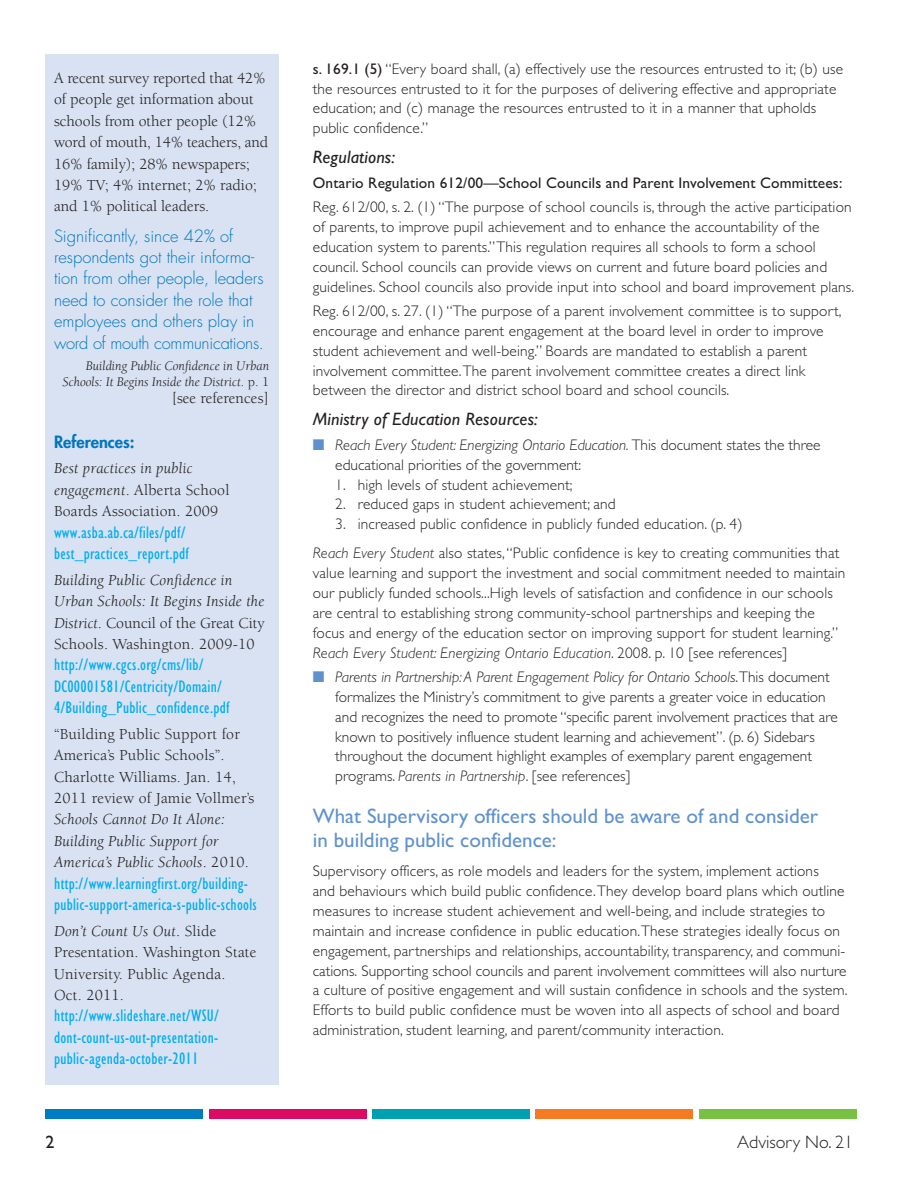
<style>
.page{position:relative;width:918px;height:1188px;background:#fff}
.page>*{position:absolute;margin:0;border:0;box-sizing:border-box;transform-origin:0 0}
.t1{font:21px/24px "Gill Sans";color:#5f92cd}
.t2{font:italic 18px "Gill Sans";letter-spacing:.01em;color:#231f20}
.t3{font:300 18px "Gill Sans";color:#231f20}
.t4{font:18px "Gill Sans";color:#231f20}
.t5{font:condensed 17.25px/21.3px "Gill Sans";letter-spacing:.015em;color:#00aeef}
.t6{font:300 16.5px/21.3px "Futura";color:#0076be}
.t7{font:800 16.5px "Futura";color:#0076be}
.t8{font:15.75px/21.3px "Berkeley";letter-spacing:.015em;color:#231f20}
.t9{font:italic 15.75px/21.3px "Berkeley";letter-spacing:.015em;color:#231f20}
.t10{font:300 15.3px/20px "Gill Sans";letter-spacing:.01em;color:#231f20}
.t11{font:15.3px "Gill Sans";letter-spacing:.01em;color:#231f20}
.t12{font:italic 13.5px/16.5px "Berkeley";color:#231f20;text-align:right}
.s1{font-style:normal}
.s2{font-style:italic}
.s3{font-weight:400}
.s4{color:#5f92cd}
</style>
<div class="page">
<div style="left:46px;top:1109px;width:157px;height:10px;background:#007cc2"></div>
<div style="left:209px;top:1109px;width:157px;height:10px;background:#db0a62"></div>
<div style="left:373px;top:1109px;width:157px;height:10px;background:#00a0b0"></div>
<div style="left:536px;top:1109px;width:157px;height:10px;background:#f47b21"></div>
<div style="left:699px;top:1109px;width:157px;height:10px;background:#79c142"></div>
<div style="left:45px;top:54px;width:234px;height:1030px;background:#d8e2f2"></div>
<p class="t8" style="left:54px;top:69px;width:216px">A recent survey reported that 42% of people get information about schools from other people (12% word of mouth, 14% teachers, and<br>16% family); 28% newspapers;<br>19% TV; 4% internet; 2% radio; and 1% political leaders.</p>
<p class="t6" style="left:54px;top:226px;width:212px">Significantly, since 42% of respondents got their informa&shy;tion from other people, leaders need to consider the role that employees and others play in word of mouth communications.</p>
<p class="t12" style="left:63px;top:358px;width:208px">Building Public Confidence in Urban<br>Schools: It Begins Inside the District<span class="s1">. p. 1</span></p>
<p class="t8" style="left:172px;top:388px;width:99px">[see references]</p>
<p class="t7" style="left:54px;top:434px;width:82px">References:</p>
<p class="t8" style="left:54px;top:459px;width:177px"><span class="s2">Best practices in public engagement</span>. Alberta School<br>Boards Association. 2009</p>
<p class="t5" style="left:54px;top:523px;width:136px">www.asba.ab.ca/files/pdf/ best_practices_report.pdf</p>
<p class="t9" style="left:54px;top:571px;width:212px">Building Public Confidence in Urban Schools: It Begins Inside the District<span class="s1">. Council of the Great City Schools. Washington. 2009-10</span></p>
<p class="t5" style="left:54px;top:656px;width:177px">http://www.cgcs.org/cms/lib/<br>DC00001581/Centricity/Domain/<br>4/Building_Public_confidence.pdf</p>
<p class="t8" style="left:54px;top:725px;width:202px">“Building Public Support for<br>America’s Public Schools”.<br>Charlotte Williams. Jan. 14,<br>2011 review of Jamie Vollmer’s</p>
<p class="t9" style="left:54px;top:810px;width:196px">Schools Cannot Do It Alone:<br>Building Public Support for<br>America’s Public Schools<span class="s1">. 2010.</span></p>
<p class="t5" style="left:54px;top:874px;width:204px">http://www.learningfirst.org/building&shy;public-support-america-s-public-schools</p>
<p class="t8" style="left:54px;top:922px;width:204px"><span class="s2">Don’t Count Us Out</span>. Slide<br>Presentation. Washington State<br>University. Public Agenda.<br>Oct. 2011.</p>
<p class="t5" style="left:54px;top:1007px;width:166px;text-align:justify">http://www.slideshare.net/WSU/ dont-count-us-out-presentation&shy;public-agenda-october-2011</p>
<p class="t10" style="left:313px;top:58px;width:532px"><span class="s3">s. 169.1 (5)</span> “Every board shall, (a) effectively use the resources entrusted to it; (b) use the resources entrusted to it for the purposes of delivering effective and appropriate education; and (c) manage the resources entrusted to it in a manner that upholds public confidence.”</p>
<p class="t2" style="left:313px;top:147px;width:84px">Regulations:</p>
<p class="t11" style="left:313px;top:173px;width:531px">Ontario Regulation 612/00—School Councils and Parent Involvement Committees:</p>
<p class="t10" style="left:313px;top:197px;width:543px">Reg. 612/00, s. 2. (1) “The purpose of school councils is, through the active participation of parents, to improve pupil achievement and to enhance the accountability of the education system to parents.”This regulation requires all schools to form a school council. School councils can provide views on current and future board policies and guidelines. School councils also provide input into school and board improvement plans.</p>
<p class="t10" style="left:313px;top:301px;width:530px">Reg. 612/00, s. 27. (1) “The purpose of a parent involvement committee is to support, encourage and enhance parent engagement at the board level in order to improve student achievement and well-being.” Boards are mandated to establish a parent involvement committee.The parent involvement committee creates a direct link between the director and district school board and school councils.</p>
<p class="t2" style="left:313px;top:409px;width:227px">Ministry of Education Resources:</p>
<p class="t10" style="left:335px;top:434px;width:487px;text-indent:-22px"><span class="s4">■</span> <span class="s2">Reach Every Student: Energizing Ontario Education.</span> This document states the three educational priorities of the government:</p>
<p class="t10" style="left:335px;top:474px;width:239px">1. high levels of student achievement;</p>
<p class="t10" style="left:335px;top:494px;width:282px">2. reduced gaps in student achievement; and</p>
<p class="t10" style="left:313px;top:510px;width:528px;line-height:28.8px;text-indent:22px">3. increased public confidence in publicly funded education. (p. 4)<br><span class="s2">Reach Every Student</span> also states,“Public confidence is key to creating communities that</p>
<p class="t10" style="left:313px;top:563px;width:534px">value learning and support the investment and social commitment needed to maintain our publicly funded schools...High levels of satisfaction and confidence in our schools are central to establishing strong community-school partnerships and keeping the focus and energy of the education sector on improving support for student learning.” <span class="s2">Reach Every Student: Energizing Ontario Education</span>. 2008. p. 10 [see references]</p>
<p class="t10" style="left:335px;top:667px;width:504px;text-indent:-22px"><span class="s4">■</span> <span class="s2">Parents in Partnership:A Parent Engagement Policy for Ontario Schools</span>.This document formalizes the Ministry’s commitment to give parents a greater voice in education and recognizes the need to promote “specific parent involvement practices that are known to positively influence student learning and achievement”. (p. 6) Sidebars throughout the document highlight examples of exemplary parent engagement programs. <span class="s2">Parents in Partnership</span>. [see references]</p>
<h1 class="t1" style="left:313px;top:804px;width:507px">What Supervisory officers should be aware of and consider in building public confidence:</h1>
<p class="t10" style="left:313px;top:861px;width:536px">Supervisory officers, as role models and leaders for the system, implement actions<br>and behaviours which build public confidence.They develop board plans which outline measures to increase student achievement and well-being, and include strategies to maintain and increase confidence in public education.These strategies ideally focus on engagement, partnerships and relationships, accountability, transparency, and communi&shy;cations. Supporting school councils and parent involvement committees will also nurture a culture of positive engagement and will sustain confidence in schools and the system.<br>Efforts to build public confidence must be woven into all aspects of school and board administration, student learning, and parent/community interaction.</p>
<p class="t4" style="left:45px;top:1131px;width:11px">2</p>
<p class="t3" style="left:737px;top:1131px;width:118px">Advisory No. 21</p>
</div>
